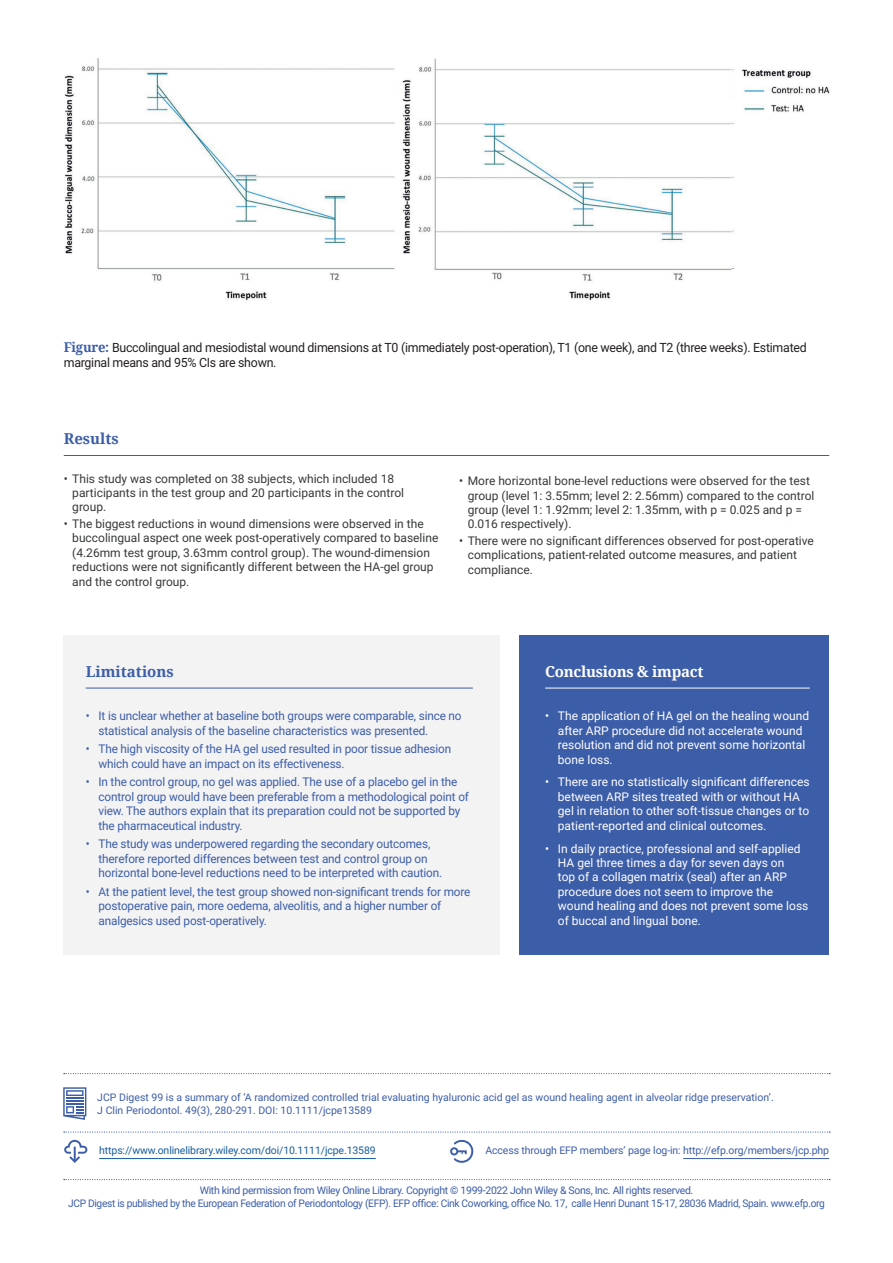
<style>
.page{position:relative;width:893px;height:1263px;background:#fff}
.page>*{position:absolute;margin:0;border:0;box-sizing:border-box;transform-origin:0 0}
.t1{font:700 15px "Noto Serif";color:#3c5da8}
.t2{font:700 15px "Noto Serif";letter-spacing:-.02em;color:#fff}
.t3{font:12.75px/15.3px "Roboto";letter-spacing:-.02em;color:#231f20}
.t4{font:12px/14.4px "Roboto";letter-spacing:-.01em;color:#3c5da8}
.t5{font:12px/14.4px "Roboto";color:#363838}
.t6{font:12px/14.4px "Roboto";color:#fff}
.t7{font:10.5px "Roboto";letter-spacing:-.03em;color:#3c5da8}
.t8{font:10.5px "Roboto";color:#3c5da8}
.t9{font:10.5px "Roboto";letter-spacing:-.01em;color:#3c5da8}
.t10{font:10.5px "Roboto";letter-spacing:-.01em;color:#175d9e}
.s1{font-family:"Noto Serif";font-weight:700;font-size:13.5px;color:#3c5da8}
</style>
<div class="page">
<div style="left:64px;top:636px;width:436px;height:319px;background:#f3f3f3"></div>
<hr style="left:86px;top:688px;width:387px;height:1px;background:#3c5da8">
<div style="left:520px;top:636px;width:309px;height:319px;background:#3c5da8"></div>
<hr style="left:64px;top:455px;width:765px;height:1px;background:#3c5da8">
<svg style="left:64px;top:1179px;width:766px;height:1px"></svg>
<svg style="left:64px;top:1073px;width:766px;height:1px"></svg>
<svg style="left:63px;top:1087px;width:23px;height:33px"></svg>
<svg style="left:64px;top:1131px;width:766px;height:2px"></svg>
<hr style="left:99px;top:1158px;width:277px;height:1px;background:#175d9e">
<svg style="left:64px;top:1139px;width:24px;height:24px"></svg>
<hr style="left:683px;top:1158px;width:146px;height:1px;background:#3c5da8">
<svg style="left:450px;top:1140px;width:24px;height:23px"></svg>
<hr style="left:545px;top:688px;width:265px;height:1px;background:#fff">
<img style="left:64px;top:58px;width:766px;height:243px">
<p class="t3" style="left:64px;top:339px;width:744px"><span class="s1">Figure:</span> Buccolingual and mesiodistal wound dimensions at T0 (immediately post-operation), T1 (one week), and T2 (three weeks). Estimated marginal means and 95% CIs are shown.</p>
<p class="t1" style="left:64px;top:428px;width:57px">Results</p>
<p class="t5" style="left:72px;top:471px;width:333px;text-indent:-9px">• This study was completed on 38 subjects, which included 18 participants in the test group and 20 participants in the control group.</p>
<p class="t5" style="left:72px;top:516px;width:368px;text-indent:-9px">• The biggest reductions in wound dimensions were observed in the buccolingual aspect one week post-operatively compared to baseline (4.26mm test group, 3.63mm control group). The wound-dimension reductions were not significantly different between the HA-gel group and the control group.</p>
<p class="t5" style="left:468px;top:473px;width:348px;text-indent:-9px">• More horizontal bone-level reductions were observed for the test group (level 1: 3.55mm; level 2: 2.56mm) compared to the control group (level 1: 1.92mm; level 2: 1.35mm, with p = 0.025 and p = 0.016 respectively).</p>
<p class="t5" style="left:468px;top:533px;width:348px;text-indent:-9px">• There were no significant differences observed for post-operative complications, patient-related outcome measures, and patient compliance.</p>
<p class="t1" style="left:86px;top:661px;width:90px">Limitations</p>
<p class="t2" style="left:545px;top:661px;width:160px">Conclusions &amp; impact</p>
<p class="t4" style="left:98px;top:708px;width:365px;text-indent:-13px">• It is unclear whether at baseline both groups were comparable, since no statistical analysis of the baseline characteristics was presented.</p>
<p class="t4" style="left:98px;top:741px;width:354px;text-indent:-13px">• The high viscosity of the HA gel used resulted in poor tissue adhesion which could have an impact on its effectiveness.</p>
<p class="t4" style="left:98px;top:774px;width:372px;text-indent:-13px">• In the control group, no gel was applied. The use of a placebo gel in the control group would have been preferable from a methodological point of view. The authors explain that its preparation could not be supported by the pharmaceutical industry.</p>
<p class="t4" style="left:98px;top:836px;width:345px;text-indent:-13px">• The study was underpowered regarding the secondary outcomes, therefore reported differences between test and control group on horizontal bone-level reductions need to be interpreted with caution.</p>
<p class="t4" style="left:98px;top:884px;width:373px;text-indent:-13px">• At the patient level, the test group showed non-significant trends for more postoperative pain, more oedema, alveolitis, and a higher number of analgesics used post-operatively.</p>
<p class="t6" style="left:558px;top:708px;width:253px;text-indent:-13px">• The application of HA gel on the healing wound after ARP procedure did not accelerate wound resolution and did not prevent some horizontal bone loss.</p>
<p class="t6" style="left:558px;top:774px;width:253px;text-indent:-13px">• There are no statistically significant differences between ARP sites treated with or without HA gel in relation to other soft-tissue changes or to patient-reported and clinical outcomes.</p>
<p class="t6" style="left:558px;top:840px;width:252px;text-indent:-13px">• In daily practice, professional and self-applied HA gel three times a day for seven days on<br>top of a collagen matrix (seal) after an ARP procedure does not seem to improve the wound healing and does not prevent some loss of buccal and lingual bone.</p>
<p class="t8" style="left:97px;top:1090px;width:678px">JCP Digest 99 is a summary of ‘A randomized controlled trial evaluating hyaluronic acid gel as wound healing agent in alveolar ridge preservation’.</p>
<p class="t8" style="left:97px;top:1102px;width:276px">J Clin Periodontol. 49(3), 280-291. DOI: 10.1111/jcpe13589</p>
<p class="t10" style="left:99px;top:1143px;width:278px">https://www.onlinelibrary.wiley.com/doi/10.1111/jcpe.13589</p>
<p class="t9" style="left:485px;top:1143px;width:345px">Access through EFP members’ page log-in: http://efp.org/members/jcp.php</p>
<p class="t7" style="left:200px;top:1183px;width:495px">With kind permission from Wiley Online Library. Copyright © 1999-2022 John Wiley &amp; Sons, Inc. All rights reserved.</p>
<p class="t7" style="left:68px;top:1196px;width:758px">JCP Digest is published by the European Federation of Periodontology (EFP). EFP office: Cink Coworking, office No. 17, calle Henri Dunant 15-17, 28036 Madrid, Spain. www.efp.org</p>
</div>
